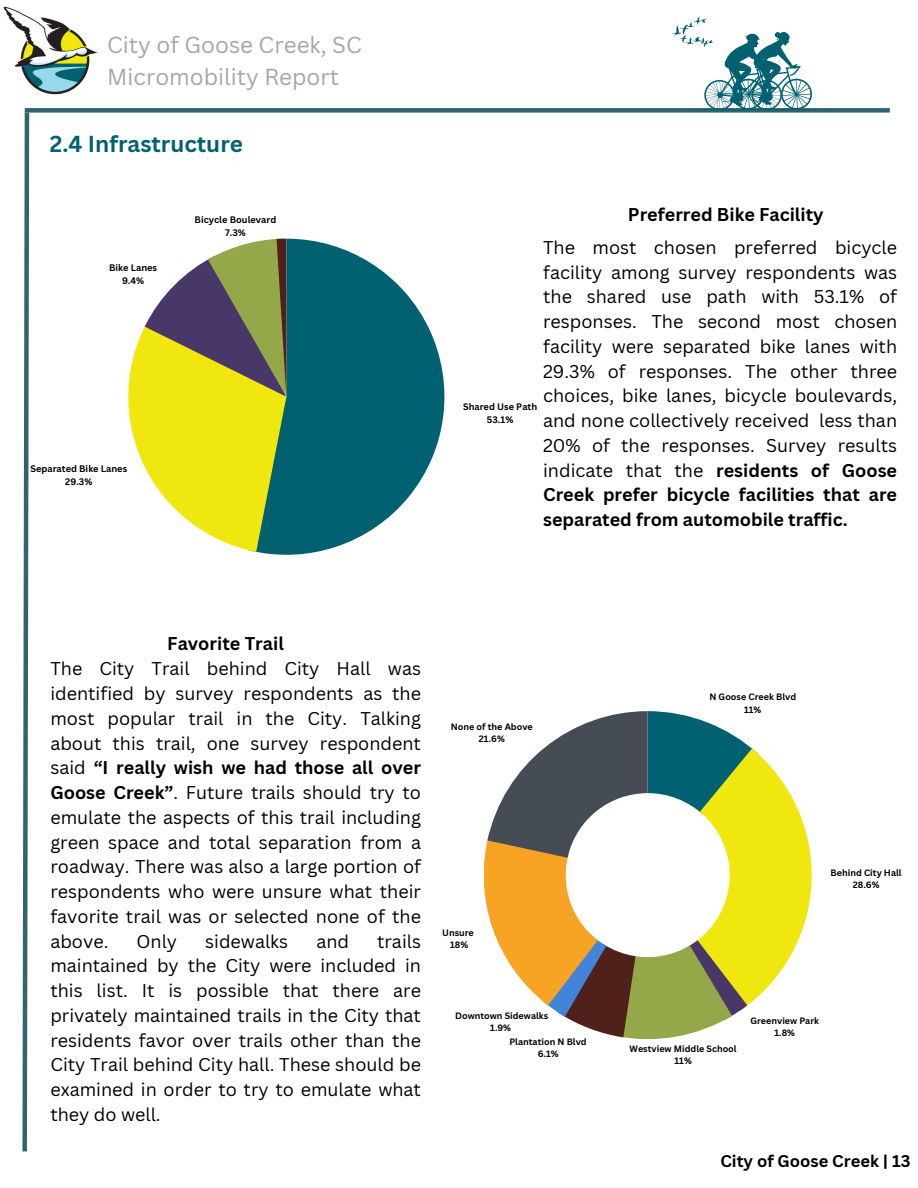
<style>
.page{position:relative;width:918px;height:1188px;background:#fff}
.page>*{position:absolute;margin:0;border:0;box-sizing:border-box;transform-origin:0 0}
.t1{font:22.5px "Canva Sans";color:#a6a6a6}
.t2{font:700 22.5px "Canva Sans";color:#016171}
.t3{font:18px/24.8px "Canva Sans";color:#000;text-align:justify}
.t4{font:700 18px "Canva Sans";color:#000}
.t5{font:700 16.5px "Canva Sans";color:#000}
.t6{font:700 9.3px "Canva Sans";color:#000}
.t7{font:700 9px/12px "Canva Sans";color:#000;text-align:center}
.s1{font-weight:700}
</style>
<div class="page">
<div style="left:25px;top:108px;width:865px;height:5px;background:#31646f"></div>
<svg style="left:22px;top:108px;width:9px;height:1044px"></svg>
<svg style="left:672px;top:16px;width:154px;height:94px"></svg>
<img style="left:3px;top:6px;width:94px;height:89px">
<svg style="left:257px;top:239px;width:187px;height:316px;fill:#016171"></svg>
<svg style="left:128px;top:239px;width:158px;height:313px"></svg>
<svg style="left:484px;top:711px;width:328px;height:328px"></svg>
<p class="t1" style="left:107px;top:29px;width:256px">City of Goose Creek, SC</p>
<p class="t1" style="left:107px;top:61px;width:233px">Micromobility Report</p>
<p class="t2" style="left:50px;top:128px;width:195px">2.4 Infrastructure</p>
<p class="t6" style="left:109px;top:261px;width:50px">Bike Lanes</p>
<p class="t6" style="left:122px;top:274px;width:24px">9.4%</p>
<p class="t6" style="left:195px;top:213px;width:83px">Bicycle Boulevard</p>
<p class="t6" style="left:225px;top:226px;width:22px">7.3%</p>
<p class="t6" style="left:30px;top:462px;width:98px">Separated Bike Lanes</p>
<p class="t6" style="left:65px;top:475px;width:29px">29.3%</p>
<p class="t4" style="left:628px;top:202px;width:197px">Preferred Bike Facility</p>
<p class="t3" style="left:543px;top:235px;width:356px">The most chosen preferred bicycle facility among survey respondents was the shared use path with 53.1% of responses. The second most chosen facility were separated bike lanes with 29.3% of responses. The other three choices, bike lanes, bicycle boulevards, and none collectively received less than 20% of the responses. Survey results indicate that the <span class="s1">residents of Goose Creek prefer bicycle facilities that are separated from automobile traffic.</span></p>
<p class="t6" style="left:463px;top:400px;width:76px">Shared Use Path</p>
<p class="t6" style="left:487px;top:413px;width:28px">53.1%</p>
<p class="t4" style="left:167px;top:631px;width:118px">Favorite Trail</p>
<p class="t3" style="left:50px;top:656px;width:372px">The City Trail behind City Hall was identified by survey respondents as the most popular trail in the City. Talking about this trail, one survey respondent said <span class="s1">“I really wish we had those all over Goose Creek”</span>. Future trails should try to emulate the aspects of this trail including green space and total separation from a roadway. There was also a large portion of respondents who were unsure what their favorite trail was or selected none of the above.</p>
<p class="t3" style="left:50px;top:928px;width:372px;text-indent:327px">trails maintained by the City were included in this list. It is possible that there are privately maintained trails in the City that residents favor over trails other than the City Trail behind City hall. These should be examined in order to try to emulate what they do well.</p>
<p class="t3" style="left:136px;top:928px;width:42px">Only</p>
<p class="t3" style="left:205px;top:928px;width:85px">sidewalks</p>
<p class="t3" style="left:316px;top:928px;width:34px">and</p>
<p class="t7" style="left:451px;top:721px;width:83px">None of the Above</p>
<p class="t7" style="left:479px;top:733px;width:27px">21.6%</p>
<p class="t7" style="left:442px;top:926px;width:33px">Unsure</p>
<p class="t7" style="left:450px;top:938px;width:20px">18%</p>
<p class="t7" style="left:455px;top:1010px;width:94px">Downtown Sidewalks<br>1.9%</p>
<p class="t7" style="left:509px;top:1035px;width:79px">Plantation N Blvd</p>
<p class="t7" style="left:538px;top:1048px;width:22px">6.1%</p>
<p class="t7" style="left:709px;top:691px;width:88px">N Goose Creek Blvd</p>
<p class="t7" style="left:744px;top:703px;width:19px">11%</p>
<p class="t7" style="left:831px;top:866px;width:73px">Behind City Hall</p>
<p class="t7" style="left:853px;top:879px;width:28px">28.6%</p>
<p class="t7" style="left:630px;top:1042px;width:109px">Westview Middle School</p>
<p class="t7" style="left:675px;top:1055px;width:19px">11%</p>
<p class="t7" style="left:750px;top:1014px;width:70px">Greenview Park</p>
<p class="t7" style="left:774px;top:1027px;width:22px">1.8%</p>
<p class="t5" style="left:720px;top:1149px;width:192px">City of Goose Creek | 13</p>
</div>
